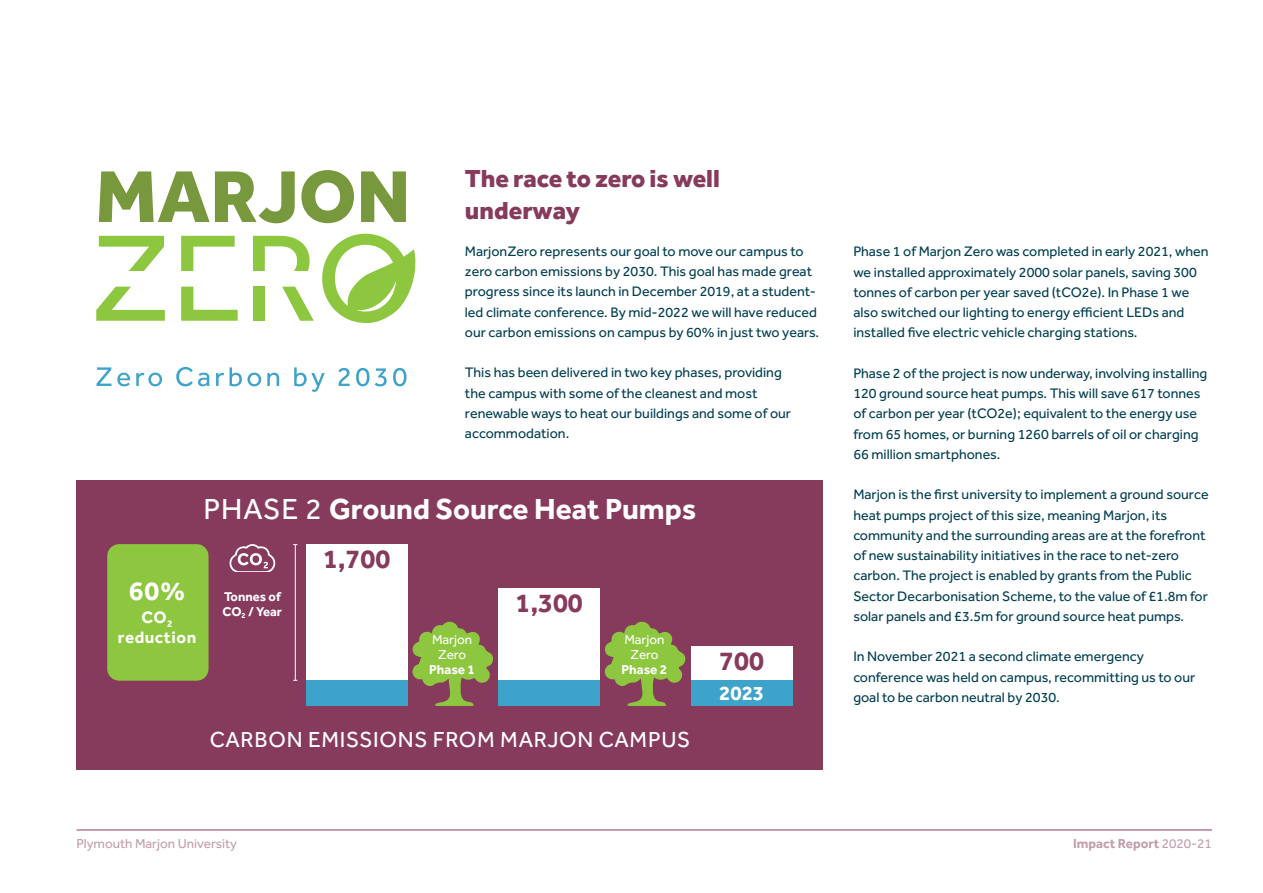
<style>
.page{position:relative;width:1263px;height:893px;background:#fff}
.page>*{position:absolute;margin:0;border:0;box-sizing:border-box;transform-origin:0 0}
.t1{font:700 30px "Effra";color:#fff}
.t2{font:700 27.3px "Effra";color:#873b5c}
.t3{font:700 27.3px "Effra";color:#fff}
.t4{font:800 25.5px/31.5px "Effra";color:#873b5c}
.t5{font:22.5px "Effra";letter-spacing:.03em;color:#fff}
.t6{font:700 20.7px "Effra";color:#fff}
.t7{font:700 17.1px/19.6px "Effra";letter-spacing:.03em;color:#fff;text-align:center}
.t8{font:14.25px/20.2px "Effra";color:#003e51}
.t9{font:13.5px "Effra";color:#c29fa9}
.t10{font:13.5px/15px "Effra";color:#fff;text-align:center}
.t11{font:700 13.5px "Effra";color:#c29fa9}
.t12{font:700 13.5px "Effra";color:#fff}
.t13{font:700 13.2px/15.8px "Effra";color:#fff}
.s1{font-weight:400}
</style>
<div class="page">
<div style="left:77px;top:480px;width:746px;height:289px;background:#873b5c"></div>
<svg style="left:604px;top:621px;width:81px;height:85px"></svg>
<svg style="left:412px;top:621px;width:81px;height:85px"></svg>
<div style="left:107px;top:544px;width:102px;height:137px;background:#8dc63f;border-radius:12px"></div>
<hr style="left:295px;top:545px;width:1px;height:135px;background:#fff">
<hr style="left:77px;top:830px;width:1135px;height:1px;background:#873b5c">
<div style="left:306px;top:544px;width:101px;height:137px;background:#fff"></div>
<div style="left:499px;top:588px;width:101px;height:93px;background:#fff"></div>
<div style="left:691px;top:647px;width:101px;height:34px;background:#fff"></div>
<svg style="left:229px;top:544px;width:47px;height:28px"></svg>
<svg style="left:99px;top:171px;width:196px;height:52px"></svg>
<svg style="left:301px;top:170px;width:53px;height:53px"></svg>
<svg style="left:361px;top:171px;width:45px;height:51px"></svg>
<svg style="left:99px;top:236px;width:65px;height:35px"></svg>
<svg style="left:96px;top:287px;width:69px;height:34px"></svg>
<svg style="left:181px;top:287px;width:57px;height:34px"></svg>
<svg style="left:181px;top:236px;width:54px;height:35px"></svg>
<div style="left:253px;top:287px;width:12px;height:34px;background:#8dc63f"></div>
<svg style="left:282px;top:287px;width:32px;height:34px"></svg>
<svg style="left:253px;top:236px;width:57px;height:35px"></svg>
<svg style="left:322px;top:234px;width:94px;height:89px"></svg>
<svg style="left:117px;top:373px;width:13px;height:13px"></svg>
<svg style="left:136px;top:373px;width:26px;height:13px"></svg>
<svg style="left:176px;top:367px;width:33px;height:19px"></svg>
<svg style="left:216px;top:367px;width:45px;height:19px"></svg>
<svg style="left:267px;top:373px;width:12px;height:13px"></svg>
<svg style="left:294px;top:367px;width:31px;height:25px"></svg>
<svg style="left:338px;top:368px;width:12px;height:18px"></svg>
<svg style="left:356px;top:368px;width:13px;height:18px"></svg>
<svg style="left:375px;top:368px;width:12px;height:18px"></svg>
<svg style="left:393px;top:368px;width:13px;height:18px"></svg>
<svg style="left:97px;top:367px;width:14px;height:19px"></svg>
<div style="left:306px;top:681px;width:101px;height:25px;background:#3ea3cb"></div>
<div style="left:499px;top:681px;width:101px;height:25px;background:#3ea3cb"></div>
<div style="left:691px;top:681px;width:101px;height:25px;background:#3ea3cb"></div>
<h3 class="t4" style="left:465px;top:162px;width:256px">The race to zero is well underway</h3>
<p class="t8" style="left:465px;top:241px;width:356px">MarjonZero represents our goal to move our campus to zero carbon emissions by 2030. This goal has made great progress since its launch in December 2019, at a student&shy;led climate conference. By mid-2022 we will have reduced our carbon emissions on campus by 60% in just two years.</p>
<p class="t8" style="left:465px;top:362px;width:328px">This has been delivered in two key phases, providing the campus with some of the cleanest and most renewable ways to heat our buildings and some of our accommodation.</p>
<h2 class="t3" style="left:129px;top:574px;width:58px">60%</h2>
<p class="t7" style="left:118px;top:607px;width:80px">CO<sub>2 </sub>reduction</p>
<h1 class="t1" style="left:203px;top:491px;width:494px"><span class="s1">PHASE 2</span> Ground Source Heat Pumps</h1>
<p class="t13" style="left:223px;top:588px;width:61px">Tonnes of<br>CO<sub>2</sub> / Year</p>
<h2 class="t2" style="left:323px;top:542px;width:69px">1,700</h2>
<p class="t10" style="left:432px;top:631px;width:42px">Marjon<br>Zero</p>
<p class="t12" style="left:429px;top:661px;width:47px">Phase 1</p>
<h2 class="t2" style="left:515px;top:586px;width:69px">1,300</h2>
<p class="t10" style="left:624px;top:631px;width:42px">Marjon<br>Zero</p>
<p class="t12" style="left:622px;top:661px;width:47px">Phase 2</p>
<h3 class="t5" style="left:210px;top:726px;width:482px">CARBON EMISSIONS FROM MARJON CAMPUS</h3>
<h2 class="t2" style="left:719px;top:644px;width:46px">700</h2>
<h3 class="t6" style="left:719px;top:680px;width:47px">2023</h3>
<p class="t8" style="left:853px;top:241px;width:357px">Phase 1 of Marjon Zero was completed in early 2021, when we installed approximately 2000 solar panels, saving 300 tonnes of carbon per year saved (tCO2e). In Phase 1 we also switched our lighting to energy efficient LEDs and installed five electric vehicle charging stations.</p>
<p class="t8" style="left:853px;top:363px;width:356px">Phase 2 of the project is now underway, involving installing 120 ground source heat pumps. This will save 617 tonnes of carbon per year (tCO2e); equivalent to the energy use from 65 homes, or burning 1260 barrels of oil or charging 66 million smartphones.</p>
<p class="t8" style="left:853px;top:484px;width:357px">Marjon is the first university to implement a ground source heat pumps project of this size, meaning Marjon, its community and the surrounding areas are at the forefront of new sustainability initiatives in the race to net-zero carbon. The project is enabled by grants from the Public Sector Decarbonisation Scheme, to the value of £1.8m for solar panels and £3.5m for ground source heat pumps.</p>
<p class="t8" style="left:853px;top:646px;width:343px">In November 2021 a second climate emergency conference was held on campus, recommitting us to our goal to be carbon neutral by 2030.</p>
<p class="t9" style="left:77px;top:836px;width:162px">Plymouth Marjon University</p>
<p class="t11" style="left:1073px;top:835px;width:140px">Impact Report <span class="s1">2020-21</span></p>
</div>
